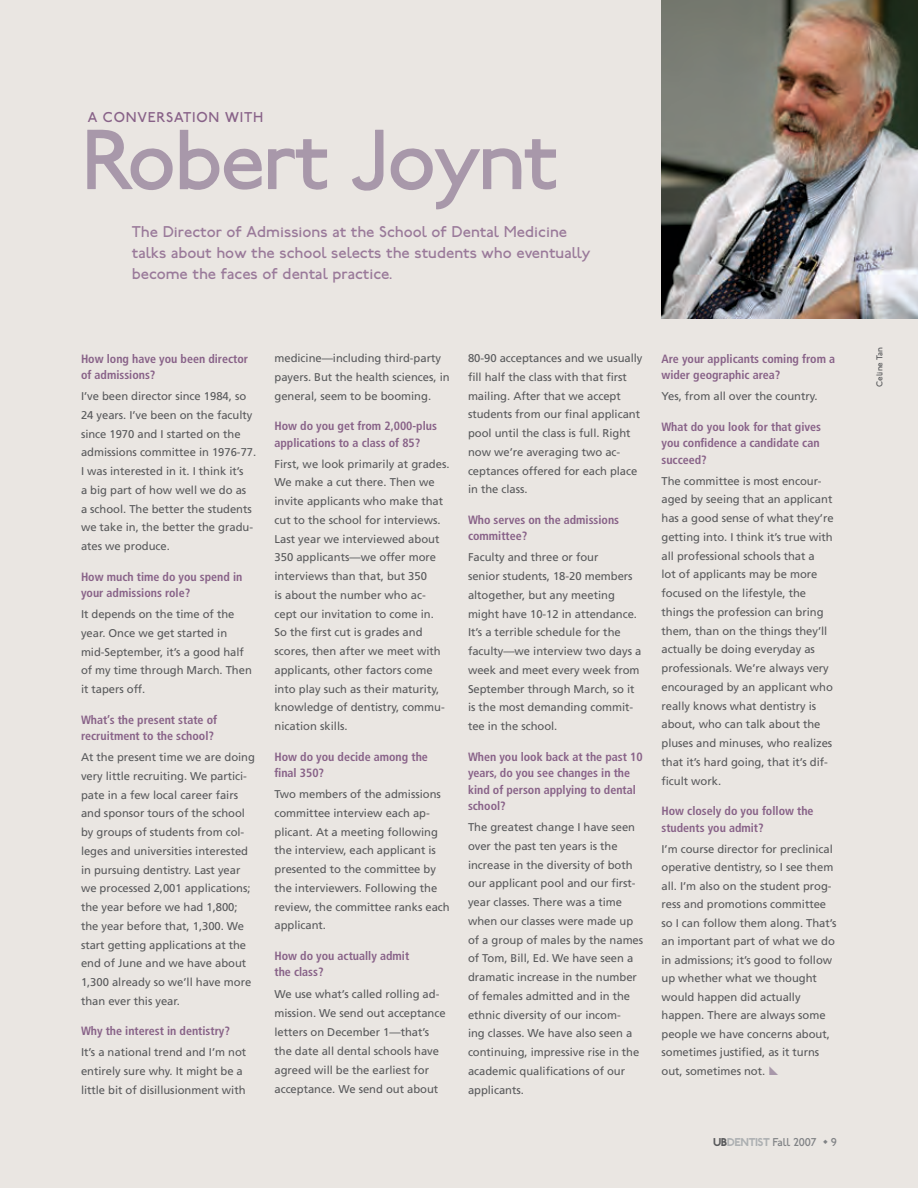
<style>
.page{position:relative;width:918px;height:1188px;background:#eae6e2}
.page>*{position:absolute;margin:0;border:0;box-sizing:border-box;transform-origin:0 0}
.t1{font:90px "P22 Johnston Underground";color:#a898aa}
.t2{font:16.5px/21px "P22 Johnston Underground";color:#9a7a9a}
.t3{font:15px "P22 Johnston Underground";letter-spacing:.05em;color:#886288}
.t4{font:700 condensed 12px/16.5px "Frutiger";color:#886288}
.t5{font:12px "P22 Johnston Underground";color:#808285}
.t6{font:11.25px/18.8px "Frutiger";letter-spacing:-.005em;color:#58595b}
.t7{font:9px "P22 Johnston Underground";color:#58595b}
.s1{font-weight:700;color:#58595b}
.s2{font-weight:700;color:#adb0b2}
.s3{font-family:"Monotype Sorts";font-size:6px}
</style>
<div class="page">
<img style="left:662px;top:0;width:256px;height:318px">
<h3 class="t3" style="left:88px;top:108px;width:177px">A conversation with</h3>
<h1 class="t1" style="left:81px;top:108px;width:479px">Robert Joynt</h1>
<h2 class="t2" style="left:132px;top:221px;width:460px">The Director of Admissions at the School of Dental Medicine talks about how the school selects the students who eventually become the faces of dental practice.</h2>
<p class="t4" style="left:81px;top:350px;width:169px">How long have you been director of admissions?</p>
<p class="t6" style="left:81px;top:387px;width:177px">I’ve been director since 1984, so<br>24 years. I’ve been on the faculty since 1970 and I started on the admissions committee in 1976-77.<br>I was interested in it. I think it’s<br>a big part of how well we do as<br>a school. The better the students we take in, the better the gradu&shy;ates we produce.</p>
<p class="t4" style="left:81px;top:568px;width:163px">How much time do you spend in your admissions role?</p>
<p class="t6" style="left:81px;top:605px;width:172px">It depends on the time of the year. Once we get started in mid-September, it’s a good half of my time through March. Then it tapers off.</p>
<p class="t4" style="left:81px;top:711px;width:138px">What’s the present state of recruitment to the school?</p>
<p class="t6" style="left:81px;top:748px;width:176px">At the present time we are doing very little recruiting. We partici&shy;pate in a few local career fairs and sponsor tours of the school by groups of students from col&shy;leges and universities interested in pursuing dentistry. Last year we processed 2,001 applications; the year before we had 1,800; the year before that, 1,300. We start getting applications at the end of June and we have about<br>1,300 already so we’ll have more than ever this year.</p>
<p class="t4" style="left:81px;top:1023px;width:151px">Why the interest in dentistry?</p>
<p class="t6" style="left:81px;top:1043px;width:167px">It’s a national trend and I’m not entirely sure why. It might be a little bit of disillusionment with</p>
<p class="t6" style="left:274px;top:349px;width:177px">medicine—including third-party payers. But the health sciences, in general, seem to be booming.</p>
<p class="t4" style="left:274px;top:418px;width:164px">How do you get from 2,000-plus applications to a class of 85?</p>
<p class="t6" style="left:274px;top:454px;width:177px">First, we look primarily at grades.<br>We make a cut there. Then we invite applicants who make that cut to the school for interviews.<br>Last year we interviewed about<br>350 applicants—we offer more interviews than that, but 350<br>is about the number who ac&shy;cept our invitation to come in.<br>So the first cut is grades and scores, then after we meet with applicants, other factors come into play such as their maturity, knowledge of dentistry, commu&shy;nication skills.</p>
<p class="t4" style="left:274px;top:748px;width:155px">How do you decide among the final 350?</p>
<p class="t6" style="left:274px;top:785px;width:177px">Two members of the admissions committee interview each ap&shy;plicant. At a meeting following the interview, each applicant is presented to the committee by the interviewers. Following the review, the committee ranks each applicant.</p>
<p class="t4" style="left:274px;top:948px;width:136px">How do you actually admit the class?</p>
<p class="t6" style="left:274px;top:984px;width:173px;line-height:19.2px">We use what’s called rolling ad&shy;mission. We send out acceptance letters on December 1—that’s the date all dental schools have agreed will be the earliest for acceptance. We send out about</p>
<p class="t6" style="left:468px;top:349px;width:176px">80-90 acceptances and we usually fill half the class with that first mailing. After that we accept students from our final applicant pool until the class is full. Right now we’re averaging two ac&shy;ceptances offered for each place in the class.</p>
<p class="t4" style="left:468px;top:512px;width:153px">Who serves on the admissions committee?</p>
<p class="t6" style="left:468px;top:548px;width:175px">Faculty and three or four<br>senior students, 18-20 members altogether, but any meeting might have 10-12 in attendance.<br>It’s a terrible schedule for the faculty—we interview two days a week and meet every week from<br>September through March, so it is the most demanding commit&shy;tee in the school.</p>
<p class="t4" style="left:468px;top:748px;width:176px">When you look back at the past 10 years, do you see changes in the kind of person applying to dental school?</p>
<p class="t6" style="left:468px;top:818px;width:177px">The greatest change I have seen over the past ten years is the increase in the diversity of both our applicant pool and our first&shy;year classes. There was a time when our classes were made up of a group of males by the names of Tom, Bill, Ed. We have seen a dramatic increase in the number of females admitted and in the ethnic diversity of our incom-<br>ing classes. We have also seen a continuing, impressive rise in the academic qualifications of our applicants.</p>
<p class="t4" style="left:662px;top:350px;width:175px">Are your applicants coming from a wider geographic area?</p>
<p class="t6" style="left:662px;top:387px;width:158px">Yes, from all over the country.</p>
<p class="t4" style="left:662px;top:418px;width:161px">What do you look for that gives you confidence a candidate can succeed?</p>
<p class="t6" style="left:662px;top:471px;width:174px">The committee is most encour&shy;aged by seeing that an applicant has a good sense of what they’re getting into. I think it’s true with all professional schools that a<br>lot of applicants may be more focused on the lifestyle, the things the profession can bring them, than on the things they’ll actually be doing everyday as professionals. We’re always very encouraged by an applicant who really knows what dentistry is about, who can talk about the pluses and minuses, who realizes that it’s hard going, that it’s dif&shy;ficult work.</p>
<p class="t4" style="left:662px;top:803px;width:154px">How closely do you follow the students you admit?</p>
<p class="t6" style="left:662px;top:839px;width:177px">I’m course director for preclinical operative dentistry, so I see them all. I’m also on the student prog&shy;ress and promotions committee so I can follow them along. That’s an important part of what we do in admissions; it’s good to follow up whether what we thought would happen did actually happen. There are always some people we have concerns about, sometimes justified, as it turns out, sometimes not.</p>
<p class="t5" style="left:713px;top:1135px;width:125px"><span class="s1">UB</span><span class="s2">DENTIST</span> Fall 2007 <span class="s3">u</span> 9</p>
<p class="t7" style="left:875px;top:387px;width:42px;rotate:-90deg">Celine Tan</p>
</div>
